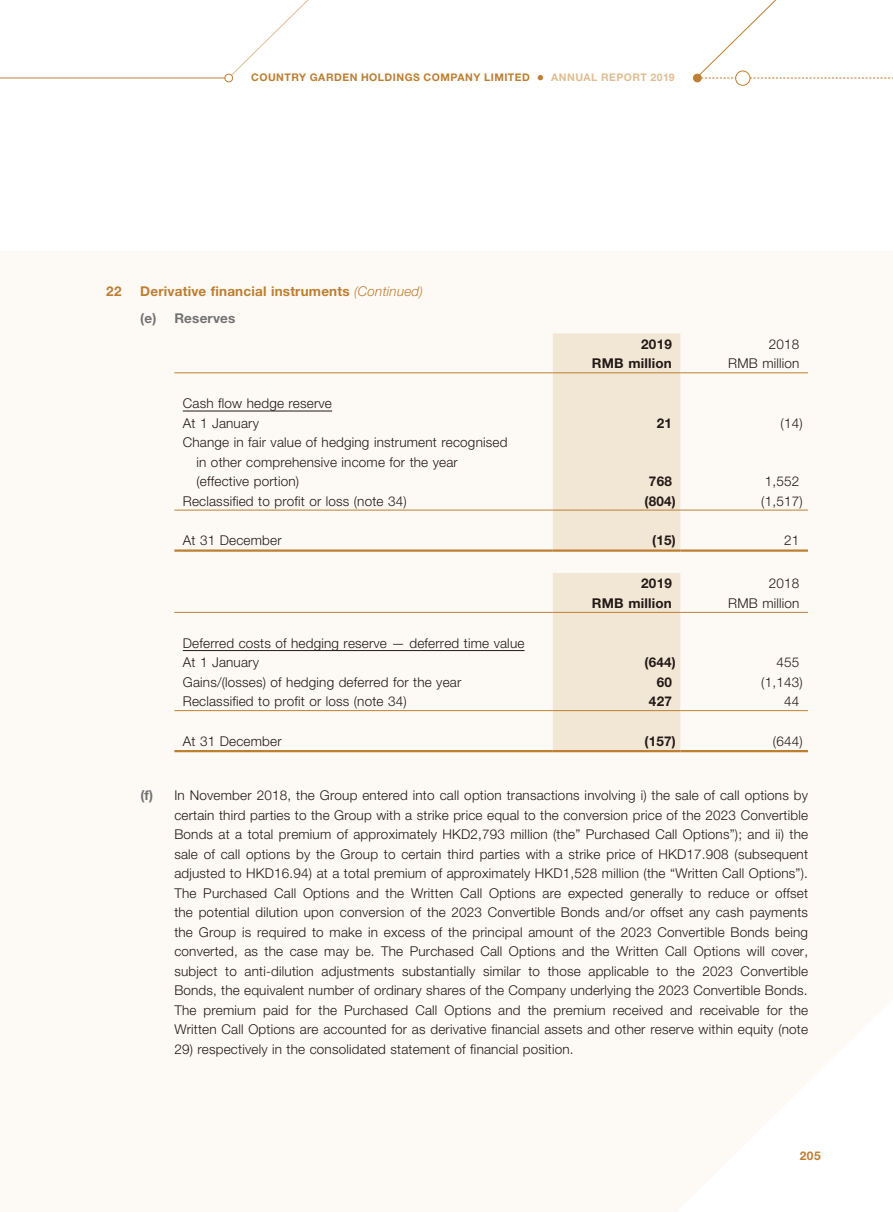
<style>
.page{position:relative;width:893px;height:1212px;background:#fff}
.page>*{position:absolute;margin:0;border:0;box-sizing:border-box;transform-origin:0 0}
.t1{font:300 13.5px/19.5px "Helvetica Neue";letter-spacing:.015em;color:#231916}
.t2{font:700 13.5px "Helvetica Neue";letter-spacing:.015em;color:#231916}
.t3{font:700 13.5px/26.5px "Helvetica Neue";letter-spacing:.015em;color:#bd7f31}
.t4{font:700 12px "Helvetica Neue";color:#bd7f31}
.t5{font:700 10.5px "Helvetica Neue";letter-spacing:.05em;color:#bd7f31}
.s1{font-size:15px}
.s2{color:#debe92}
.s3{font-weight:300;font-style:italic}
.s4{color:#727272}
.s5{font-weight:700;color:#727272}
</style>
<div class="page">
<hr style="left:0;top:78px;width:229px;height:1px;background:#bd7f31">
<div style="left:174px;top:333px;width:634px;height:420px;background:#fdfaf6"></div>
<div style="left:735px;top:71px;width:15px;height:15px;border:1px solid #bd7f31;border-radius:50%"></div>
<svg style="left:228px;top:0;width:81px;height:79px"></svg>
<svg style="left:696px;top:0;width:197px;height:79px"></svg>
<div style="left:693px;top:74px;width:8px;height:8px;background:#bd7f31;border-radius:50%"></div>
<div style="left:693px;top:74px;width:8px;height:8px;border:1px solid #bd7f31;border-radius:50%"></div>
<div style="left:225px;top:74px;width:8px;height:8px;background:#fff;border-radius:50%"></div>
<div style="left:224px;top:74px;width:9px;height:8px;border:1px solid #bd7f31;border-radius:50%"></div>
<div style="left:553px;top:333px;width:127px;height:216px;background:#f2e6d5"></div>
<hr style="left:174px;top:372px;width:379px;height:1px;background:#bd7f31">
<hr style="left:553px;top:372px;width:127px;height:1px;background:#bd7f31">
<hr style="left:680px;top:372px;width:128px;height:1px;background:#bd7f31">
<hr style="left:174px;top:510px;width:379px;height:1px;background:#bd7f31">
<hr style="left:553px;top:510px;width:127px;height:1px;background:#bd7f31">
<hr style="left:680px;top:510px;width:128px;height:1px;background:#bd7f31">
<hr style="left:174px;top:549px;width:379px;height:3px;background:#bd7f31">
<hr style="left:553px;top:549px;width:127px;height:3px;background:#bd7f31">
<hr style="left:680px;top:549px;width:128px;height:3px;background:#bd7f31">
<hr style="left:183px;top:411px;width:149px;height:1px;background:#231916">
<div style="left:553px;top:573px;width:127px;height:177px;background:#f2e6d5"></div>
<hr style="left:174px;top:612px;width:379px;height:1px;background:#bd7f31">
<hr style="left:553px;top:612px;width:127px;height:1px;background:#bd7f31">
<hr style="left:680px;top:612px;width:128px;height:1px;background:#bd7f31">
<hr style="left:174px;top:710px;width:379px;height:1px;background:#bd7f31">
<hr style="left:553px;top:710px;width:127px;height:1px;background:#bd7f31">
<hr style="left:680px;top:710px;width:128px;height:1px;background:#bd7f31">
<hr style="left:174px;top:750px;width:379px;height:2px;background:#bd7f31">
<hr style="left:553px;top:750px;width:127px;height:2px;background:#bd7f31">
<hr style="left:680px;top:750px;width:128px;height:2px;background:#bd7f31">
<hr style="left:183px;top:650px;width:341px;height:1px;background:#231916">
<p class="t5" style="left:251px;top:71px;width:425px">COUNTRY GARDEN HOLDINGS COMPANY LIMITED <span class="s1">•</span> <span class="s2">ANNUAL REPORT 2019</span></p>
<p class="t3" style="left:106px;top:278px;width:17px">22</p>
<p class="t3" style="left:140px;top:278px;width:284px">Derivative financial instruments <span class="s3">(Continued) </span><span class="s4">(e) Reserves</span></p>
<p class="t1" style="left:183px;top:393px;width:151px">Cash flow hedge reserve<br>At 1 January</p>
<p class="t1" style="left:197px;top:432px;width:312px;text-indent:-14px">Change in fair value of hedging instrument recognised in other comprehensive income for the year (effective portion)</p>
<p class="t2" style="left:641px;top:336px;width:32px">2019</p>
<p class="t1" style="left:769px;top:334px;width:32px">2018</p>
<p class="t2" style="left:592px;top:355px;width:81px">RMB million</p>
<p class="t1" style="left:728px;top:353px;width:73px">RMB million</p>
<p class="t2" style="left:657px;top:414px;width:17px">21</p>
<p class="t1" style="left:781px;top:413px;width:24px">(14)</p>
<p class="t2" style="left:649px;top:473px;width:24px">768</p>
<p class="t1" style="left:765px;top:471px;width:36px">1,552</p>
<p class="t1" style="left:183px;top:491px;width:225px">Reclassified to profit or loss (note 34)</p>
<p class="t2" style="left:645px;top:492px;width:33px">(804)</p>
<p class="t1" style="left:761px;top:491px;width:43px">(1,517)</p>
<p class="t1" style="left:183px;top:530px;width:100px">At 31 December</p>
<p class="t2" style="left:652px;top:532px;width:25px">(15)</p>
<p class="t1" style="left:784px;top:530px;width:17px">21</p>
<p class="t2" style="left:641px;top:575px;width:32px">2019</p>
<p class="t1" style="left:769px;top:573px;width:32px">2018</p>
<p class="t2" style="left:592px;top:595px;width:81px">RMB million</p>
<p class="t1" style="left:728px;top:593px;width:73px">RMB million</p>
<p class="t1" style="left:183px;top:633px;width:343px">Deferred costs of hedging reserve — deferred time value<br>At 1 January</p>
<p class="t2" style="left:645px;top:654px;width:33px">(644)</p>
<p class="t1" style="left:776px;top:652px;width:24px">455</p>
<p class="t1" style="left:183px;top:672px;width:280px">Gains/(losses) of hedging deferred for the year</p>
<p class="t2" style="left:657px;top:673px;width:17px">60</p>
<p class="t1" style="left:761px;top:672px;width:43px">(1,143)</p>
<p class="t1" style="left:183px;top:691px;width:225px">Reclassified to profit or loss (note 34)</p>
<p class="t2" style="left:649px;top:693px;width:24px">427</p>
<p class="t1" style="left:784px;top:691px;width:17px">44</p>
<p class="t1" style="left:183px;top:731px;width:100px">At 31 December</p>
<p class="t2" style="left:645px;top:733px;width:33px">(157)</p>
<p class="t1" style="left:773px;top:731px;width:31px">(644)</p>
<p class="t1" style="left:174px;top:785px;width:635px;text-align:justify;text-indent:-34px"><span class="s5">(f)</span> In November 2018, the Group entered into call option transactions involving i) the sale of call options by certain third parties to the Group with a strike price equal to the conversion price of the 2023 Convertible Bonds at a total premium of approximately HKD2,793 million (the” Purchased Call Options”); and ii) the sale of call options by the Group to certain third parties with a strike price of HKD17.908 (subsequent adjusted to HKD16.94) at a total premium of approximately HKD1,528 million (the “Written Call Options”).<br>The Purchased Call Options and the Written Call Options are expected generally to reduce or offset the potential dilution upon conversion of the 2023 Convertible Bonds and/or offset any cash payments the Group is required to make in excess of the principal amount of the 2023 Convertible Bonds being converted, as the case may be. The Purchased Call Options and the Written Call Options will cover, subject to anti-dilution adjustments substantially similar to those applicable to the 2023 Convertible Bonds, the equivalent number of ordinary shares of the Company underlying the 2023 Convertible Bonds.<br>The premium paid for the Purchased Call Options and the premium received and receivable for the Written Call Options are accounted for as derivative financial assets and other reserve within equity (note</p>
<p class="t1" style="left:174px;top:1039px;width:401px">29) respectively in the consolidated statement of financial position.</p>
<p class="t4" style="left:800px;top:1148px;width:22px">205</p>
</div>
